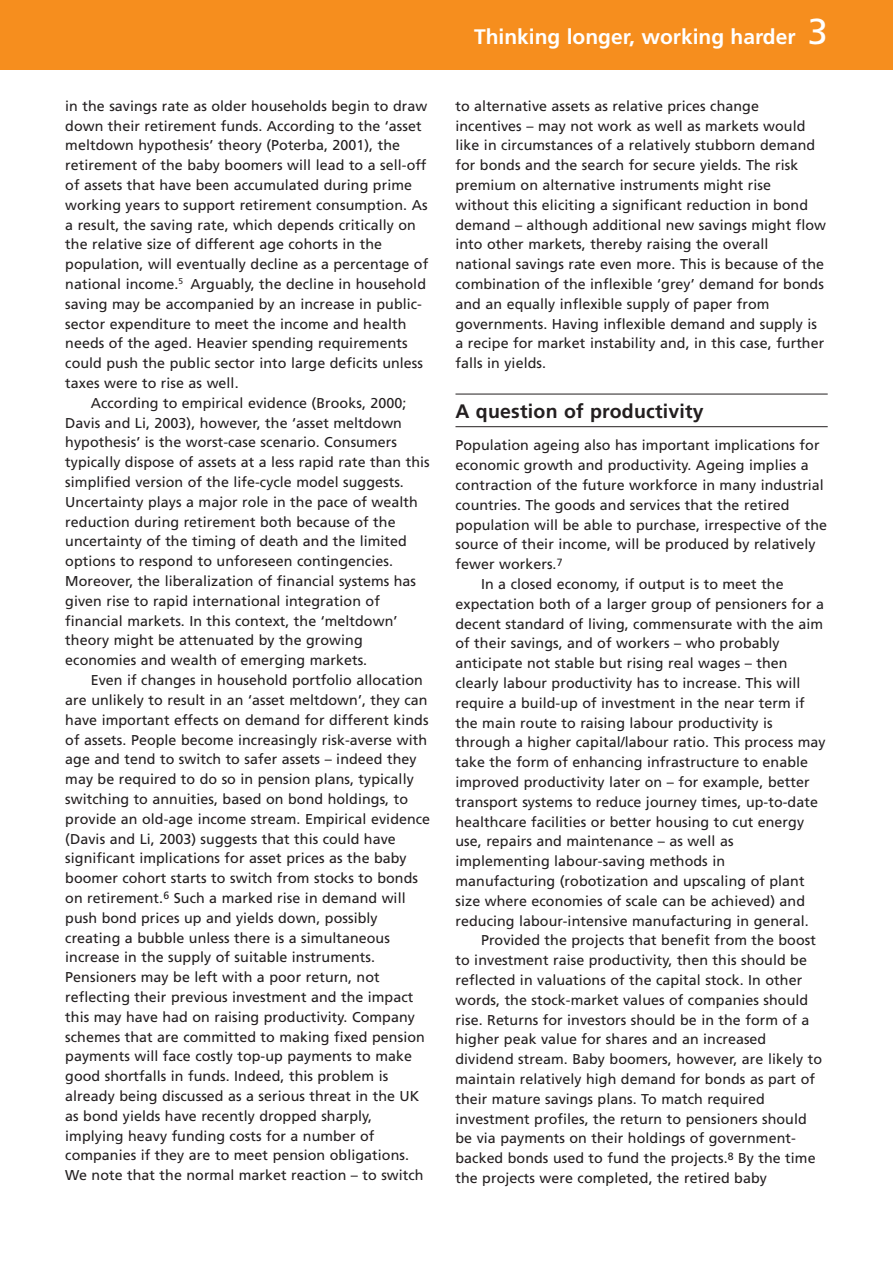
<style>
.page{position:relative;width:893px;height:1263px;background:#fff}
.page>*{position:absolute;margin:0;border:0;box-sizing:border-box;transform-origin:0 0}
.t1{font:700 21px "Frutiger";color:#fff}
.t2{font:700 19.5px "Frutiger";letter-spacing:.01em;color:#231f20}
.t3{font:14.25px/19.8px "Frutiger";letter-spacing:.005em;color:#231f20}
.s1{font-weight:400;font-size:36px}
</style>
<div class="page">
<hr style="left:455px;top:394px;width:373px;height:1px;background:#231f20">
<hr style="left:455px;top:426px;width:373px;height:1px;background:#231f20">
<div style="left:0;top:0;width:893px;height:70px;background:#f68e1e"></div>
<p class="t3" style="left:65px;top:97px;width:364px">in the savings rate as older households begin to draw</p>
<p class="t3" style="left:65px;top:117px;width:358px">down their retirement funds. According to the ‘asset</p>
<p class="t3" style="left:65px;top:137px;width:336px">meltdown hypothesis’ theory (Poterba, 2001), the</p>
<p class="t3" style="left:65px;top:156px;width:363px">retirement of the baby boomers will lead to a sell-off</p>
<p class="t3" style="left:65px;top:176px;width:348px">of assets that have been accumulated during prime</p>
<p class="t3" style="left:65px;top:196px;width:364px">working years to support retirement consumption. As</p>
<p class="t3" style="left:65px;top:216px;width:352px">a result, the saving rate, which depends critically on</p>
<p class="t3" style="left:65px;top:236px;width:318px">the relative size of different age cohorts in the</p>
<p class="t3" style="left:65px;top:255px;width:364px">population, will eventually decline as a percentage of</p>
<p class="t3" style="left:65px;top:275px;width:362px">national income.<sup>5</sup> Arguably, the decline in household</p>
<p class="t3" style="left:65px;top:295px;width:358px">saving may be accompanied by an increase in public-</p>
<p class="t3" style="left:65px;top:315px;width:343px">sector expenditure to meet the income and health</p>
<p class="t3" style="left:65px;top:335px;width:344px">needs of the aged. Heavier spending requirements</p>
<p class="t3" style="left:65px;top:354px;width:359px">could push the public sector into large deficits unless</p>
<p class="t3" style="left:65px;top:374px;width:175px">taxes were to rise as well.</p>
<p class="t3" style="left:91px;top:394px;width:317px">According to empirical evidence (Brooks, 2000;</p>
<p class="t3" style="left:65px;top:414px;width:338px">Davis and Li, 2003), however, the ‘asset meltdown</p>
<p class="t3" style="left:65px;top:434px;width:333px">hypothesis’ is the worst-case scenario. Consumers</p>
<p class="t3" style="left:65px;top:453px;width:366px">typically dispose of assets at a less rapid rate than this</p>
<p class="t3" style="left:65px;top:473px;width:340px">simplified version of the life-cycle model suggests.</p>
<p class="t3" style="left:65px;top:493px;width:354px">Uncertainty plays a major role in the pace of wealth</p>
<p class="t3" style="left:65px;top:513px;width:332px">reduction during retirement both because of the</p>
<p class="t3" style="left:65px;top:533px;width:343px">uncertainty of the timing of death and the limited</p>
<p class="t3" style="left:65px;top:552px;width:329px">options to respond to unforeseen contingencies.</p>
<p class="t3" style="left:65px;top:572px;width:352px">Moreover, the liberalization of financial systems has</p>
<p class="t3" style="left:65px;top:592px;width:316px">given rise to rapid international integration of</p>
<p class="t3" style="left:65px;top:612px;width:334px">financial markets. In this context, the ‘meltdown’</p>
<p class="t3" style="left:65px;top:632px;width:299px">theory might be attenuated by the growing</p>
<p class="t3" style="left:65px;top:651px;width:303px">economies and wealth of emerging markets.</p>
<p class="t3" style="left:91px;top:671px;width:334px">Even if changes in household portfolio allocation</p>
<p class="t3" style="left:65px;top:691px;width:364px">are unlikely to result in an ‘asset meltdown’, they can</p>
<p class="t3" style="left:65px;top:711px;width:365px">have important effects on demand for different kinds</p>
<p class="t3" style="left:65px;top:731px;width:363px">of assets. People become increasingly risk-averse with</p>
<p class="t3" style="left:65px;top:750px;width:353px">age and tend to switch to safer assets – indeed they</p>
<p class="t3" style="left:65px;top:770px;width:350px">may be required to do so in pension plans, typically</p>
<p class="t3" style="left:65px;top:790px;width:344px">switching to annuities, based on bond holdings, to</p>
<p class="t3" style="left:65px;top:810px;width:366px">provide an old-age income stream. Empirical evidence</p>
<p class="t3" style="left:65px;top:830px;width:332px">(Davis and Li, 2003) suggests that this could have</p>
<p class="t3" style="left:65px;top:849px;width:343px">significant implications for asset prices as the baby</p>
<p class="t3" style="left:65px;top:869px;width:354px">boomer cohort starts to switch from stocks to bonds</p>
<p class="t3" style="left:65px;top:889px;width:342px">on retirement.<sup>6</sup> Such a marked rise in demand will</p>
<p class="t3" style="left:65px;top:909px;width:314px">push bond prices up and yields down, possibly</p>
<p class="t3" style="left:65px;top:929px;width:326px">creating a bubble unless there is a simultaneous</p>
<p class="t3" style="left:65px;top:948px;width:311px">increase in the supply of suitable instruments.</p>
<p class="t3" style="left:65px;top:968px;width:316px">Pensioners may be left with a poor return, not</p>
<p class="t3" style="left:65px;top:988px;width:350px">reflecting their previous investment and the impact</p>
<p class="t3" style="left:65px;top:1008px;width:351px">this may have had on raising productivity. Company</p>
<p class="t3" style="left:65px;top:1028px;width:361px">schemes that are committed to making fixed pension</p>
<p class="t3" style="left:65px;top:1047px;width:348px">payments will face costly top-up payments to make</p>
<p class="t3" style="left:65px;top:1067px;width:324px">good shortfalls in funds. Indeed, this problem is</p>
<p class="t3" style="left:65px;top:1087px;width:356px">already being discussed as a serious threat in the UK</p>
<p class="t3" style="left:65px;top:1107px;width:308px">as bond yields have recently dropped sharply,</p>
<p class="t3" style="left:65px;top:1127px;width:311px">implying heavy funding costs for a number of</p>
<p class="t3" style="left:65px;top:1146px;width:345px">companies if they are to meet pension obligations.</p>
<p class="t3" style="left:65px;top:1166px;width:360px">We note that the normal market reaction – to switch</p>
<h1 class="t1" style="left:474px;top:28px;width:355px">Thinking longer, working harder <span class="s1">3</span></h1>
<p class="t3" style="left:455px;top:97px;width:372px">to alternative assets as relative prices change incentives – may not work as well as markets would like in circumstances of a relatively stubborn demand for bonds and the search for secure yields. The risk premium on alternative instruments might rise without this eliciting a significant reduction in bond demand – although additional new savings might flow into other markets, thereby raising the overall national savings rate even more. This is because of the combination of the inflexible ‘grey’ demand for bonds and an equally inflexible supply of paper from governments. Having inflexible demand and supply is a recipe for market instability and, in this case, further falls in yields.</p>
<h2 class="t2" style="left:455px;top:403px;width:250px">A question of productivity</h2>
<p class="t3" style="left:455px;top:437px;width:366px">Population ageing also has important implications for</p>
<p class="t3" style="left:455px;top:456px;width:355px">economic growth and productivity. Ageing implies a</p>
<p class="t3" style="left:455px;top:476px;width:370px">contraction of the future workforce in many industrial</p>
<p class="t3" style="left:455px;top:496px;width:336px">countries. The goods and services that the retired</p>
<p class="t3" style="left:455px;top:516px;width:373px">population will be able to purchase, irrespective of the</p>
<p class="t3" style="left:455px;top:536px;width:362px">source of their income, will be produced by relatively</p>
<p class="t3" style="left:455px;top:555px;width:109px">fewer workers.<sup>7</sup></p>
<p class="t3" style="left:481px;top:575px;width:304px">In a closed economy, if output is to meet the</p>
<p class="t3" style="left:455px;top:595px;width:370px">expectation both of a larger group of pensioners for a</p>
<p class="t3" style="left:455px;top:615px;width:369px">decent standard of living, commensurate with the aim</p>
<p class="t3" style="left:455px;top:635px;width:326px">of their savings, and of workers – who probably</p>
<p class="t3" style="left:455px;top:654px;width:334px">anticipate not stable but rising real wages – then</p>
<p class="t3" style="left:455px;top:674px;width:346px">clearly labour productivity has to increase. This will</p>
<p class="t3" style="left:455px;top:694px;width:351px">require a build-up of investment in the near term if</p>
<p class="t3" style="left:455px;top:714px;width:319px">the main route to raising labour productivity is</p>
<p class="t3" style="left:455px;top:734px;width:372px">through a higher capital/labour ratio. This process may</p>
<p class="t3" style="left:455px;top:753px;width:354px">take the form of enhancing infrastructure to enable</p>
<p class="t3" style="left:455px;top:773px;width:356px">improved productivity later on – for example, better</p>
<p class="t3" style="left:455px;top:793px;width:364px">transport systems to reduce journey times, up-to-date</p>
<p class="t3" style="left:455px;top:813px;width:350px">healthcare facilities or better housing to cut energy</p>
<p class="t3" style="left:455px;top:833px;width:280px">use, repairs and maintenance – as well as</p>
<p class="t3" style="left:455px;top:852px;width:271px">implementing labour-saving methods in</p>
<p class="t3" style="left:455px;top:872px;width:351px">manufacturing (robotization and upscaling of plant</p>
<p class="t3" style="left:455px;top:892px;width:351px">size where economies of scale can be achieved) and</p>
<p class="t3" style="left:455px;top:912px;width:355px">reducing labour-intensive manufacturing in general.</p>
<p class="t3" style="left:481px;top:932px;width:336px">Provided the projects that benefit from the boost</p>
<p class="t3" style="left:455px;top:951px;width:353px">to investment raise productivity, then this should be</p>
<p class="t3" style="left:455px;top:971px;width:348px">reflected in valuations of the capital stock. In other</p>
<p class="t3" style="left:455px;top:991px;width:354px">words, the stock-market values of companies should</p>
<p class="t3" style="left:455px;top:1011px;width:355px">rise. Returns for investors should be in the form of a</p>
<p class="t3" style="left:455px;top:1031px;width:312px">higher peak value for shares and an increased</p>
<p class="t3" style="left:455px;top:1050px;width:368px">dividend stream. Baby boomers, however, are likely to</p>
<p class="t3" style="left:455px;top:1070px;width:361px">maintain relatively high demand for bonds as part of</p>
<p class="t3" style="left:455px;top:1090px;width:311px">their mature savings plans. To match required</p>
<p class="t3" style="left:455px;top:1110px;width:353px">investment profiles, the return to pensioners should</p>
<p class="t3" style="left:455px;top:1130px;width:342px">be via payments on their holdings of government-</p>
<p class="t3" style="left:455px;top:1149px;width:362px">backed bonds used to fund the projects.<sup>8</sup> By the time</p>
<p class="t3" style="left:455px;top:1169px;width:313px">the projects were completed, the retired baby</p>
</div>
